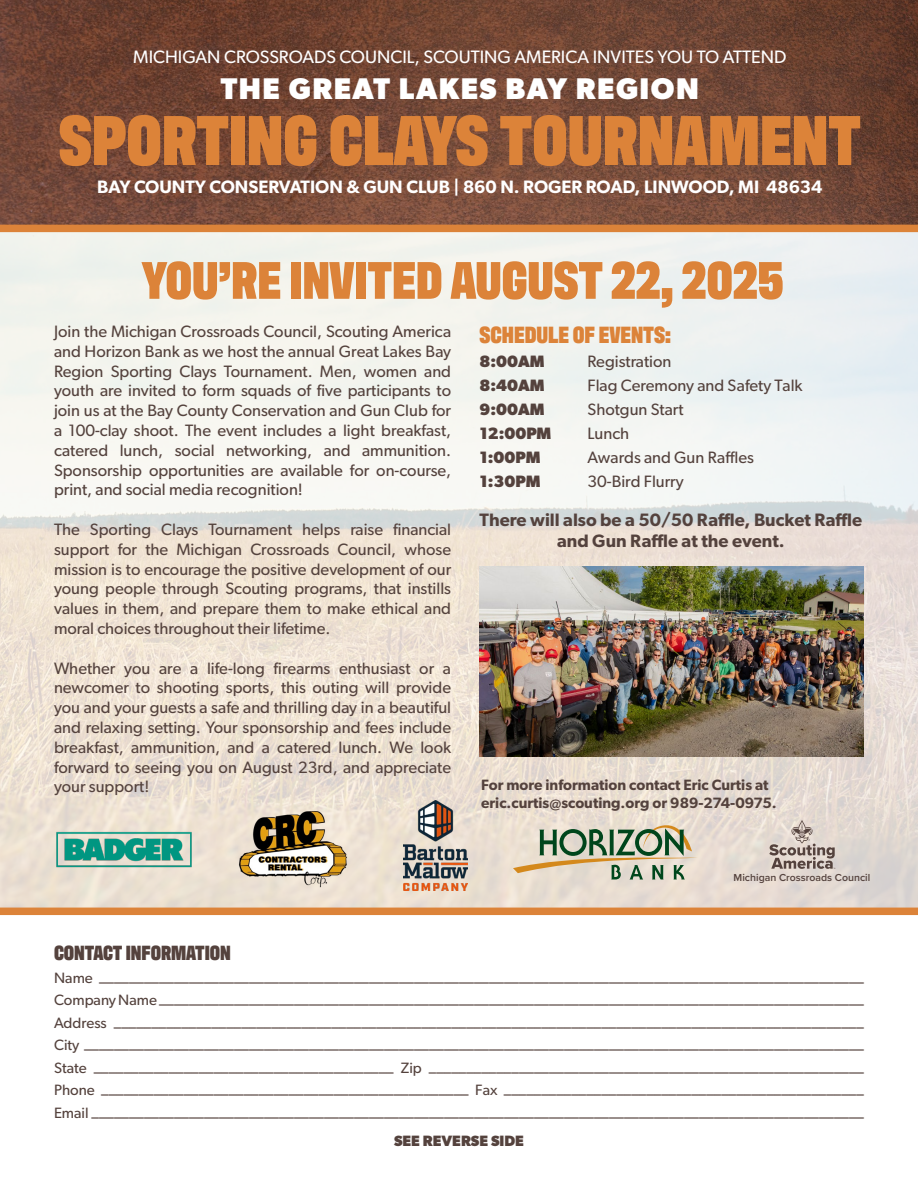
<style>
.page{position:relative;width:918px;height:1188px;background:#fff}
.page>*{position:absolute;margin:0;border:0;box-sizing:border-box;transform-origin:0 0}
.t1{font:900 72px "Antarctican Headline";color:#dc8339}
.t2{font:900 54px "Antarctican Headline";color:#dc8339}
.t3{font:700 30px "Gibson";letter-spacing:.05em;color:#fff}
.t4{font:900 24px "Antarctican Headline";color:#dc8339}
.t5{font:900 21px "Antarctican Headline";color:#54423d}
.t6{font:600 18px/21.6px "Gibson";color:#54423d;text-align:center}
.t7{font:600 18px "Gibson";color:#fff}
.t8{font:18px "Gibson";color:#fff}
.t9{font:16.5px/19.8px "Gibson";color:#54423d;text-align:justify}
.t10{font:700 16.5px "Gibson";color:#54423d}
.t11{font:15px/22.5px "Gibson";color:#54423d;text-align:justify}
.t12{font:600 15px/18px "Gibson";color:#54423d}
.t13{font:700 15px "Gibson";color:#54423d}
.t14{font:600 10.5px "Proxima Nova";color:#54423d}
.t15{font:3.3px "Myriad Pro";color:#54423d}
</style>
<div class="page">
<img style="left:0;top:232px;width:918px;height:676px">
<img style="left:0;top:0;width:918px;height:225px">
<div style="left:0;top:225px;width:918px;height:7px;background:#dc8339"></div>
<div style="left:0;top:908px;width:918px;height:7px;background:#dc8339"></div>
<svg style="left:513px;top:825px;width:185px;height:55px;background:#babaa2"></svg>
<img style="left:480px;top:566px;width:384px;height:191px">
<img style="left:404px;top:801px;width:64px;height:90px">
<svg style="left:769px;top:820px;width:66px;height:49px;background:#c0b4ad"></svg>
<img style="left:54px;top:831px;width:140px;height:38px">
<img style="left:239px;top:810px;width:108px;height:78px">
<p class="t8" style="left:133px;top:46px;width:655px">MICHIGAN CROSSROADS COUNCIL, SCOUTING AMERICA INVITES YOU TO ATTEND</p>
<h3 class="t3" style="left:221px;top:71px;width:479px">THE GREAT LAKES BAY REGION</h3>
<h1 class="t1" style="left:59px;top:88px;width:804px">SPORTING CLAYS TOURNAMENT</h1>
<p class="t7" style="left:97px;top:177px;width:727px">BAY COUNTY CONSERVATION &amp; GUN CLUB | 860 N. ROGER ROAD, LINWOOD, MI 48634</p>
<h2 class="t2" style="left:141px;top:241px;width:644px">YOU’RE INVITED AUGUST 22, 2025</h2>
<p class="t9" style="left:54px;top:321px;width:399px">Join the Michigan Crossroads Council, Scouting America and Horizon Bank as we host the annual Great Lakes Bay Region Sporting Clays Tournament. Men, women and youth are invited to form squads of five participants to join us at the Bay County Conservation and Gun Club for a 100-clay shoot. The event includes a light breakfast, catered lunch, social networking, and ammunition.<br>Sponsorship opportunities are available for on-course, print, and social media recognition!</p>
<p class="t9" style="left:54px;top:519px;width:399px">The Sporting Clays Tournament helps raise financial support for the Michigan Crossroads Council, whose mission is to encourage the positive development of our young people through Scouting programs, that instills values in them, and prepare them to make ethical and moral choices throughout their lifetime.</p>
<p class="t9" style="left:54px;top:658px;width:399px">Whether you are a life-long firearms enthusiast or a newcomer to shooting sports, this outing will provide you and your guests a safe and thrilling day in a beautiful and relaxing setting. Your sponsorship and fees include breakfast, ammunition, and a catered lunch. We look forward to seeing you on August 23rd, and appreciate your support!</p>
<h3 class="t4" style="left:480px;top:317px;width:193px">SCHEDULE OF EVENTS:</h3>
<p class="t10" style="left:480px;top:352px;width:67px">8:00AM</p>
<p class="t9" style="left:588px;top:351px;width:85px">Registration</p>
<p class="t10" style="left:480px;top:376px;width:67px">8:40AM</p>
<p class="t9" style="left:588px;top:375px;width:217px">Flag Ceremony and Safety Talk</p>
<p class="t10" style="left:480px;top:400px;width:67px">9:00AM</p>
<p class="t9" style="left:588px;top:399px;width:97px">Shotgun Start</p>
<p class="t10" style="left:480px;top:424px;width:73px">12:00PM</p>
<p class="t9" style="left:588px;top:423px;width:43px">Lunch</p>
<p class="t10" style="left:480px;top:448px;width:62px">1:00PM</p>
<p class="t9" style="left:588px;top:447px;width:168px">Awards and Gun Raffles</p>
<p class="t10" style="left:480px;top:472px;width:62px">1:30PM</p>
<p class="t9" style="left:588px;top:471px;width:98px">30-Bird Flurry</p>
<p class="t6" style="left:480px;top:508px;width:384px">There will also be a 50/50 Raffle, Bucket Raffle and Gun Raffle at the event.</p>
<p class="t12" style="left:481px;top:776px;width:297px">For more information contact Eric Curtis at eric.curtis@scouting.org or 989-274-0975.</p>
<p class="t15" style="left:833px;top:867px;width:4px">™</p>
<p class="t14" style="left:734px;top:870px;width:138px">Michigan Crossroads Council</p>
<p class="t5" style="left:54px;top:938px;width:178px">CONTACT INFORMATION</p>
<p class="t11" style="left:54px;top:966px;width:811px">Name ______________________________________________________________________________________________________ Company Name ______________________________________________________________________________________________ Address ____________________________________________________________________________________________________ City ________________________________________________________________________________________________________ State ________________________________________ Zip __________________________________________________________ Phone _________________________________________________ Fax ________________________________________________ Email _______________________________________________________________________________________________________</p>
<p class="t13" style="left:394px;top:1132px;width:131px">SEE REVERSE SIDE</p>
</div>
